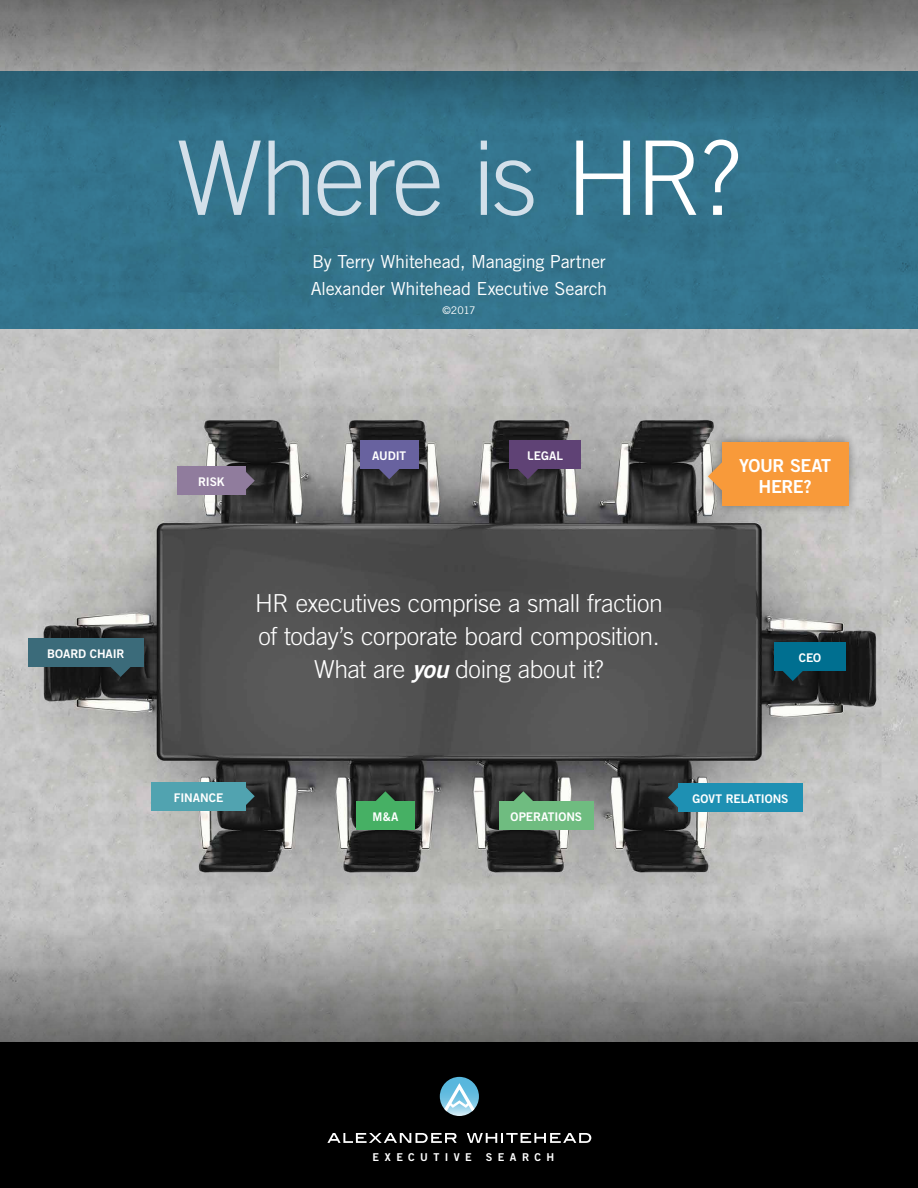
<style>
.page{position:relative;width:918px;height:1188px;background:#fff}
.page>*{position:absolute;margin:0;border:0;box-sizing:border-box;transform-origin:0 0}
.t1{font:300 102.9px "Trade Gothic";letter-spacing:-.035em;color:#d3e0ea}
.t2{font:300 24.75px/33px "Trade Gothic";letter-spacing:-.015em;color:#fff;text-align:center}
.t3{font:18px/27px "Trade Gothic";letter-spacing:-.015em;color:#fff}
.t4{font:17.85px/20.9px "Trade Gothic Bold Two";letter-spacing:-.025em;color:#fff;text-align:center}
.t5{font:12px "Trade Gothic Bold Two";letter-spacing:-.005em;color:#fff}
.t6{font:10.8px "Trade Gothic Bold Two";letter-spacing:.5em;color:#fff}
.t7{font:10.5px "Trade Gothic";color:#fff}
.s1{color:#fff}
.s2{font-family:"Trade Gothic Bold Two";font-weight:400;font-style:italic}
</style>
<div class="page">
<img style="left:0;top:328px;width:918px;height:507px">
<div style="left:499px;top:802px;width:95px;height:28px;background:#6fbc80"></div>
<div style="left:356px;top:802px;width:59px;height:28px;background:#46b064"></div>
<div style="left:678px;top:783px;width:125px;height:29px;background:#1e90b3"></div>
<svg style="left:513px;top:791px;width:21px;height:11px"></svg>
<div style="left:509px;top:440px;width:72px;height:29px;background:#5f4275"></div>
<svg style="left:518px;top:469px;width:20px;height:10px"></svg>
<svg style="left:375px;top:791px;width:21px;height:11px"></svg>
<svg style="left:668px;top:787px;width:10px;height:21px"></svg>
<div style="left:151px;top:782px;width:95px;height:29px;background:#51a3b0"></div>
<svg style="left:246px;top:786px;width:9px;height:21px"></svg>
<div style="left:177px;top:466px;width:69px;height:29px;background:#907c9d"></div>
<svg style="left:246px;top:470px;width:9px;height:21px"></svg>
<svg style="left:379px;top:469px;width:20px;height:10px"></svg>
<div style="left:360px;top:440px;width:58px;height:29px;background:#68629f"></div>
<div style="left:774px;top:642px;width:72px;height:29px;background:#006f90"></div>
<svg style="left:783px;top:671px;width:20px;height:10px"></svg>
<div style="left:28px;top:638px;width:115px;height:29px;background:#3b6b7a"></div>
<svg style="left:110px;top:667px;width:21px;height:10px"></svg>
<div style="left:0;top:1042px;width:918px;height:146px;background:#000"></div>
<svg style="left:440px;top:1077px;width:39px;height:39px"></svg>
<svg style="left:444px;top:1083px;width:30px;height:28px"></svg>
<svg style="left:327px;top:1133px;width:130px;height:10px"></svg>
<svg style="left:467px;top:1133px;width:124px;height:10px"></svg>
<svg style="left:0;top:835px;width:918px;height:207px"></svg>
<svg style="left:0;top:0;width:918px;height:71px"></svg>
<svg style="left:0;top:71px;width:918px;height:257px;fill:#33738c"></svg>
<div style="left:700px;top:432px;width:158px;height:84px;background:#000;opacity:.4"></div>
<div style="left:722px;top:442px;width:127px;height:64px;background:#f89a3a"></div>
<svg style="left:708px;top:461px;width:14px;height:31px"></svg>
<h1 class="t1" style="left:177px;top:117px;width:566px">Where is <span class="s1">HR?</span></h1>
<p class="t3" style="left:311px;top:248px;width:298px">By Terry Whitehead, Managing Partner<br>Alexander Whitehead Executive Search</p>
<p class="t7" style="left:442px;top:304px;width:35px">©2017</p>
<p class="t5" style="left:47px;top:646px;width:79px">BOARD CHAIR</p>
<p class="t5" style="left:198px;top:474px;width:28px">RISK</p>
<p class="t5" style="left:372px;top:448px;width:35px">AUDIT</p>
<p class="t5" style="left:527px;top:448px;width:37px">LEGAL</p>
<p class="t2" style="left:255px;top:586px;width:409px">HR executives comprise a small fraction of today’s corporate board composition.<br>What are <span class="s2">you</span> doing about it?</p>
<p class="t4" style="left:739px;top:455px;width:93px">YOUR SEAT<br>HERE?</p>
<p class="t5" style="left:799px;top:650px;width:24px">CEO</p>
<p class="t5" style="left:174px;top:790px;width:51px">FINANCE</p>
<p class="t5" style="left:372px;top:809px;width:27px">M&amp;A</p>
<p class="t5" style="left:511px;top:809px;width:73px">OPERATIONS</p>
<p class="t5" style="left:693px;top:791px;width:98px">GOVT RELATIONS</p>
<p class="t6" style="left:373px;top:1151px;width:101px">EXECUTIVE</p>
<p class="t6" style="left:486px;top:1151px;width:70px">SEARCH</p>
</div>
